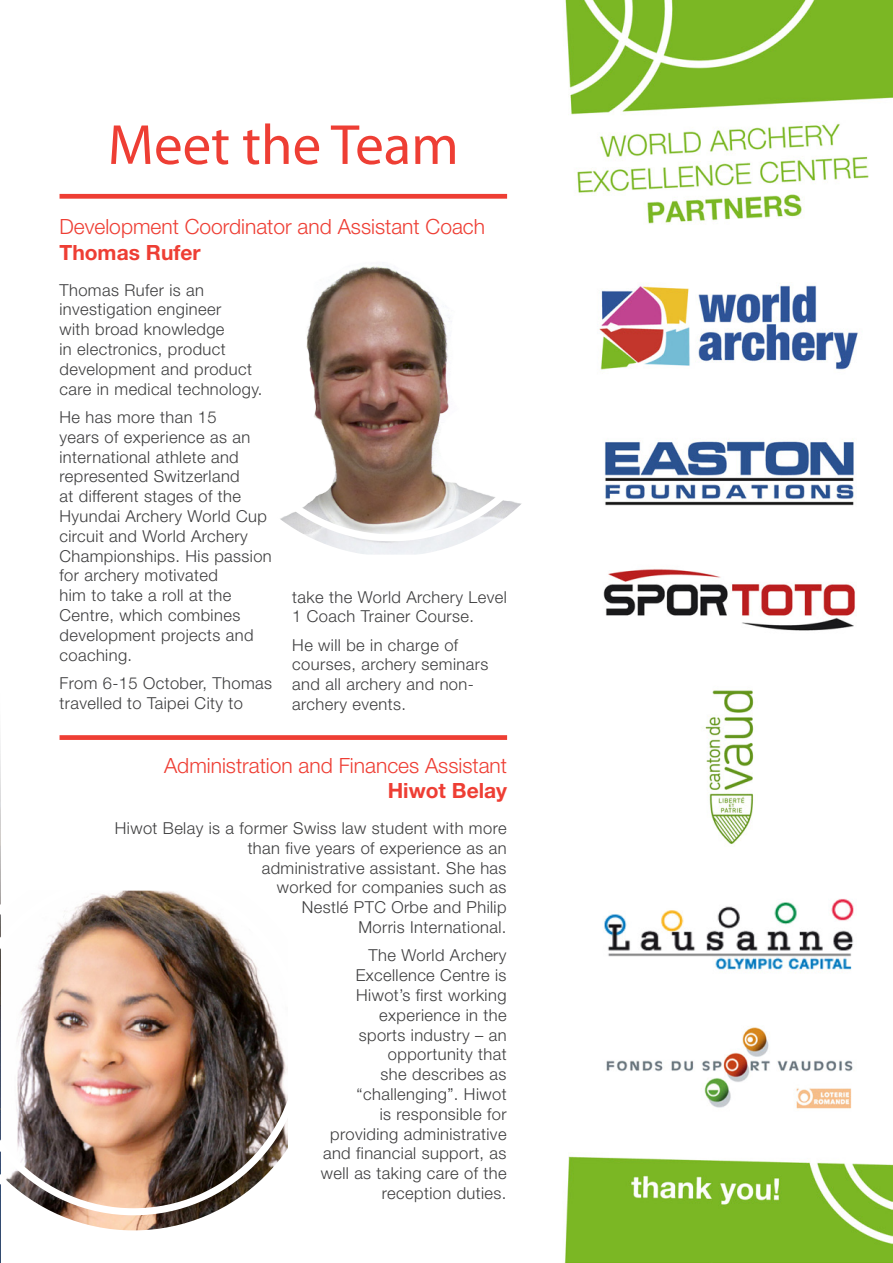
<style>
.page{position:relative;width:893px;height:1263px;background:#fff}
.page>*{position:absolute;margin:0;border:0;box-sizing:border-box;transform-origin:0 0}
.t1{font:57px "Myriad Pro";color:#ee3e34}
.t2{font:300 21px "Helvetica Neue LT Pro";color:#ee3e34}
.t3{font:700 21px "Helvetica Neue LT Pro";color:#ee3e34}
.t4{font:300 16.5px/19.8px "Helvetica Neue LT Pro";letter-spacing:.025em;color:#3e3e3f}
</style>
<div class="page">
<img style="left:280px;top:266px;width:242px;height:289px">
<div style="left:60px;top:735px;width:447px;height:5px;background:#ee3e34"></div>
<img style="left:564px;top:0;width:328px;height:1263px">
<img style="left:0;top:738px;width:1px;height:525px">
<div style="left:60px;top:194px;width:447px;height:5px;background:#ee3e34"></div>
<svg style="left:0;top:851px;width:208px;height:386px"></svg>
<img style="left:0;top:873px;width:288px;height:342px">
<p class="t1" style="left:108px;top:110px;width:352px">Meet the Team</p>
<p class="t2" style="left:60px;top:214px;width:427px">Development Coordinator and Assistant Coach</p>
<p class="t3" style="left:60px;top:239px;width:143px">Thomas Rufer</p>
<p class="t4" style="left:60px;top:279px;width:205px">Thomas Rufer is an investigation engineer<br>with broad knowledge<br>in electronics, product development and product care in medical technology.</p>
<p class="t4" style="left:60px;top:407px;width:214px">He has more than 15<br>years of experience as an international athlete and represented Switzerland<br>at different stages of the<br>Hyundai Archery World Cup circuit and World Archery<br>Championships. His passion for archery motivated<br>him to take a roll at the<br>Centre, which combines development projects and coaching.</p>
<p class="t4" style="left:60px;top:673px;width:214px">From 6-15 October, Thomas travelled to Taipei City to</p>
<p class="t4" style="left:292px;top:586px;width:216px">take the World Archery Level<br>1 Coach Trainer Course.</p>
<p class="t4" style="left:292px;top:634px;width:198px">He will be in charge of courses, archery seminars and all archery and non&shy;archery events.</p>
<p class="t2" style="left:164px;top:752px;width:344px">Administration and Finances Assistant</p>
<p class="t3" style="left:388px;top:777px;width:121px">Hiwot Belay</p>
<p class="t4" style="left:115px;top:818px;width:393px;text-align:right">Hiwot Belay is a former Swiss law student with more than five years of experience as an<br>administrative assistant. She has<br>worked for companies such as<br>Nestlé PTC Orbe and Philip<br>Morris International.</p>
<p class="t4" style="left:321px;top:945px;width:187px;text-align:right">The World Archery<br>Excellence Centre is<br>Hiwot’s first working experience in the<br>sports industry – an opportunity that<br>she describes as “challenging”. Hiwot<br>is responsible for providing administrative and financial support, as well as taking care of the reception duties.</p>
</div>
